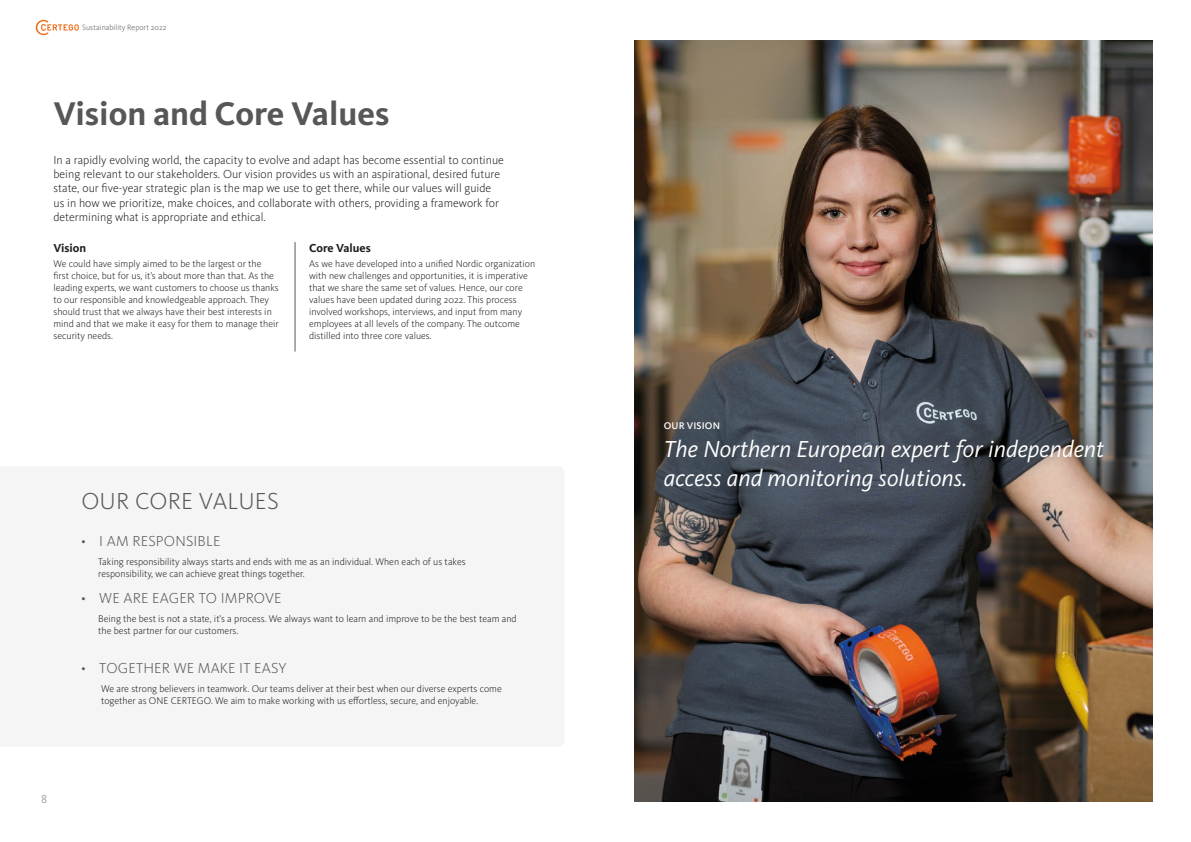
<style>
.page{position:relative;width:1191px;height:842px;background:#fff}
.page>*{position:absolute;margin:0;border:0;box-sizing:border-box;transform-origin:0 0}
.t1{font:700 34px "Kievit Pro";color:#575756}
.t2{font:italic 24px/28.8px "Kievit Pro";color:#fff}
.t3{font:300 24px "Kievit Pro";letter-spacing:.01em;color:#575756}
.t4{font:300 15px "Kievit Pro";letter-spacing:.01em;color:#575756}
.t5{font:300 12px/14.4px "Kievit Pro";color:#1d1d1b}
.t6{font:700 12px "Kievit Pro";color:#1d1d1b}
.t7{font:12px "Kievit Pro";color:#aaa}
.t8{font:300 10px/12px "Kievit Pro";color:#1d1d1b}
.t9{font:500 10px "Kievit Pro";letter-spacing:.01em;color:#fff}
.t10{font:300 8px "Kievit Pro";color:#575756}
</style>
<div class="page">
<img style="left:634px;top:40px;width:518px;height:762px">
<hr style="left:295px;top:242px;width:1px;height:109px;background:#575756">
<svg style="left:36px;top:20px;width:43px;height:15px"></svg>
<p class="t10" style="left:82px;top:23px;width:86px">Sustainability Report 2022</p>
<h1 class="t1" style="left:53px;top:93px;width:337px">Vision and Core Values</h1>
<p class="t5" style="left:53px;top:152px;width:452px">In a rapidly evolving world, the capacity to evolve and adapt has become essential to continue being relevant to our stakeholders. Our vision provides us with an aspirational, desired future state, our five-year strategic plan is the map we use to get there, while our values will guide us in how we prioritize, make choices, and collaborate with others, providing a framework for determining what is appropriate and ethical.</p>
<p class="t6" style="left:53px;top:241px;width:34px">Vision</p>
<p class="t8" style="left:53px;top:257px;width:227px">We could have simply aimed to be the largest or the first choice, but for us, it’s about more than that. As the leading experts, we want customers to choose us thanks to our responsible and knowledgeable approach. They should trust that we always have their best interests in mind and that we make it easy for them to manage their security needs.</p>
<p class="t6" style="left:309px;top:241px;width:63px">Core Values</p>
<p class="t8" style="left:309px;top:257px;width:228px">As we have developed into a unified Nordic organization with new challenges and opportunities, it is imperative that we share the same set of values. Hence, our core values have been updated during 2022. This process involved workshops, interviews, and input from many employees at all levels of the company. The outcome distilled into three core values.</p>
<h2 class="t3" style="left:81px;top:487px;width:199px">OUR CORE VALUES</h2>
<p class="t7" style="left:41px;top:791px;width:8px">8</p>
<h3 class="t4" style="left:81px;top:532px;width:141px">• I AM RESPONSIBLE</h3>
<p class="t8" style="left:98px;top:555px;width:369px">Taking responsibility always starts and ends with me as an individual. When each of us takes responsibility, we can achieve great things together.</p>
<h3 class="t4" style="left:81px;top:589px;width:202px">• WE ARE EAGER TO IMPROVE</h3>
<p class="t8" style="left:98px;top:613px;width:420px">Being the best is not a state, it’s a process. We always want to learn and improve to be the best team and the best partner for our customers.</p>
<h3 class="t4" style="left:81px;top:659px;width:207px">• TOGETHER WE MAKE IT EASY</h3>
<p class="t8" style="left:101px;top:683px;width:402px">We are strong believers in teamwork. Our teams deliver at their best when our diverse experts come together as ONE CERTEGO. We aim to make working with us effortless, secure, and enjoyable.</p>
<p class="t9" style="left:664px;top:419px;width:58px">OUR VISION</p>
<h2 class="t2" style="left:664px;top:435px;width:442px">The Northern European expert for independent access and monitoring solutions.</h2>
</div>
